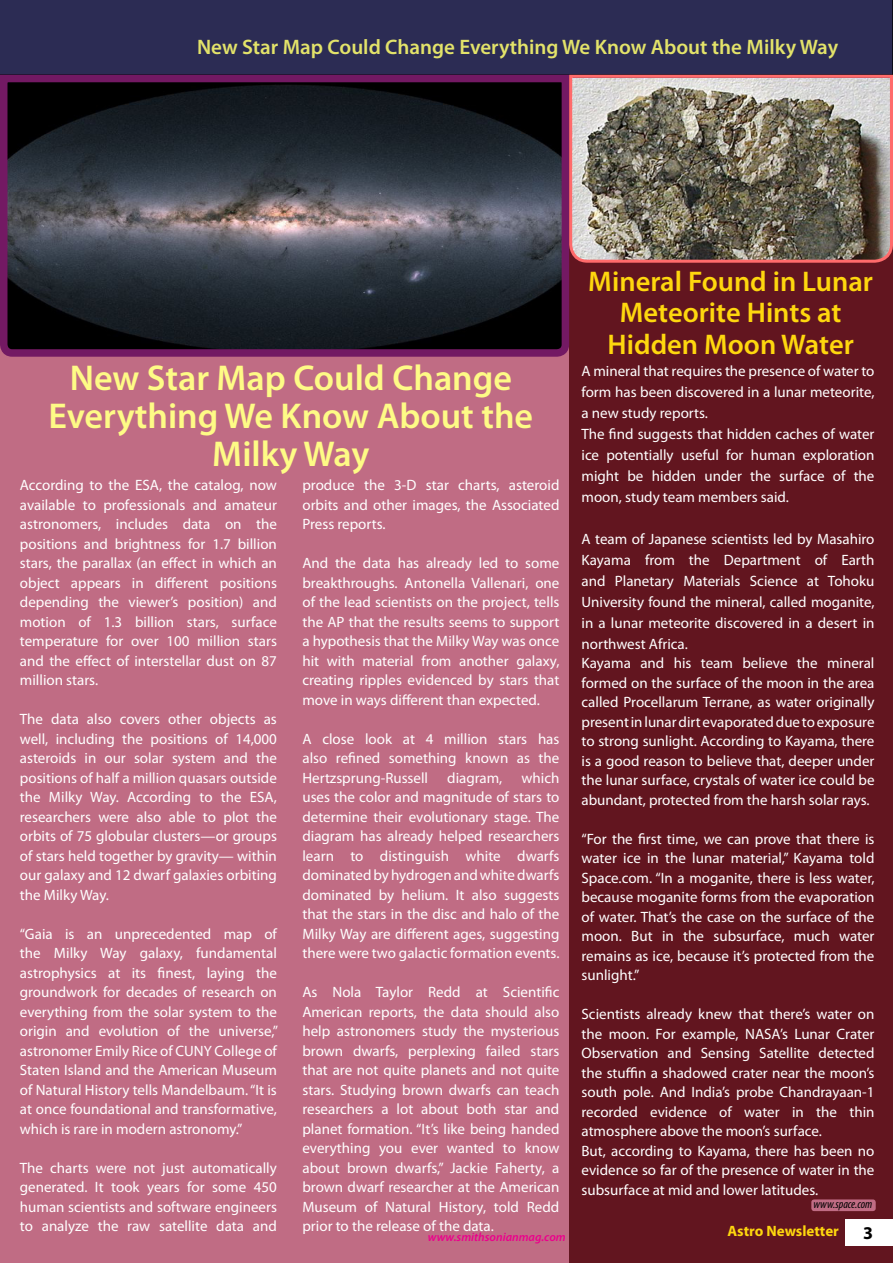
<style>
.page{position:relative;width:893px;height:1263px;background:#fff}
.page>*{position:absolute;margin:0;border:0;box-sizing:border-box;transform-origin:0 0}
.t1{font:600 36px/37.5px "Myriad Pro";color:#fefb86;text-align:center}
.t2{font:600 28.5px/31.5px "Myriad Pro";color:#fed70e;text-align:center}
.t3{font:600 21px "Myriad Pro";color:#e3e36a}
.t4{font:700 18px "Myriad Pro";color:#000}
.t5{font:15px/19.5px "Myriad Pro";color:#fff;text-align:justify}
.t6{font:700 15px "Myriad Pro";color:#fed70e}
.t7{font:italic 600 12px "Myriad Pro";color:#ec008c}
.t8{font:italic condensed 12px "Myriad Pro";color:#000}
</style>
<div class="page">
<div style="left:0;top:75px;width:579px;height:1188px;background:#c06c84"></div>
<div style="left:569px;top:73px;width:324px;height:1190px;background:#62151f"></div>
<div style="left:0;top:0;width:893px;height:73px;background:#2c2c54"></div>
<div style="left:846px;top:1219px;width:47px;height:26px;background:#fff"></div>
<div style="left:811px;top:1199px;width:65px;height:12px;background:#c06c84;border-radius:3px"></div>
<svg style="left:0;top:71px;width:573px;height:286px;background:#332f3c"></svg>
<img style="left:568px;top:73px;width:325px;height:191px">
<h3 class="t3" style="left:197px;top:34px;width:643px">New Star Map Could Change Everything We Know About the Milky Way</h3>
<h2 class="t2" style="left:588px;top:265px;width:286px">Mineral Found in Lunar<br>Meteorite Hints at<br>Hidden Moon Water</h2>
<h1 class="t1" style="left:49px;top:359px;width:486px">New Star Map Could Change<br>Everything We Know About the<br>Milky Way</h1>
<p class="t5" style="left:581px;top:360px;width:294px;line-height:21px;text-align:left">A mineral that requires the presence of water to form has been discovered in a lunar meteorite, a new study reports.<br>The find suggests that hidden caches of water ice potentially useful for human exploration might be hidden under the surface of the moon, study team members said.</p>
<p class="t5" style="left:581px;top:528px;width:295px;line-height:21px">A team of Japanese scientists led by Masahiro Kayama from the Department of Earth and Planetary Materials Science at Tohoku University found the mineral, called moganite, in a lunar meteorite discovered in a desert in northwest Africa.</p>
<p class="t5" style="left:581px;top:653px;width:295px">Kayama and his team believe the mineral formed on the surface of the moon in the area called Procellarum Terrane, as water originally present in lunar dirt evaporated due to exposure to strong sunlight. According to Kayama, there is a good reason to believe that, deeper under the lunar surface, crystals of water ice could be abundant, protected from the harsh solar rays.</p>
<p class="t5" style="left:581px;top:828px;width:295px">“For the first time, we can prove that there is water ice in the lunar material,” Kayama told Space.com. “In a moganite, there is less water, because moganite forms from the evaporation of water. That’s the case on the surface of the moon. But in the subsurface, much water remains as ice, because it’s protected from the sunlight.”</p>
<p class="t5" style="left:581px;top:1004px;width:294px;text-align:left">Scientists already knew that there’s water on the moon. For example, NASA’s Lunar Crater Observation and Sensing Satellite detected the stuffin a shadowed crater near the moon’s south pole. And India’s probe Chandrayaan-1 recorded evidence of water in the thin atmosphere above the moon’s surface.<br>But, according to Kayama, there has been no evidence so far of the presence of water in the subsurface at mid and lower latitudes.</p>
<p class="t5" style="left:302px;top:475px;width:259px">produce the 3-D star charts, asteroid orbits and other images, the Associated Press reports.</p>
<p class="t5" style="left:302px;top:553px;width:259px">And the data has already led to some breakthroughs. Antonella Vallenari, one of the lead scientists on the project, tells the AP that the results seems to support a hypothesis that the Milky Way was once hit with material from another galaxy, creating ripples evidenced by stars that move in ways different than expected.</p>
<p class="t5" style="left:302px;top:729px;width:259px">A close look at 4 million stars has also refined something known as the Hertzsprung-Russell</p>
<p class="t5" style="left:20px;top:475px;width:259px">According to the ESA, the catalog, now available to professionals and amateur astronomers, includes data on the positions and brightness for 1.7 billion stars, the parallax (an effect in which an object appears in different positions depending the viewer’s position) and motion of 1.3 billion stars, surface temperature for over 100 million stars and the effect of interstellar dust on 87 million stars.</p>
<p class="t5" style="left:20px;top:709px;width:259px">The data also covers other objects as well, including the positions of 14,000 asteroids in our solar system and the positions of half a million quasars outside the Milky Way. According to the ESA, researchers were also able to plot the orbits of 75 globular clusters—or groups of stars held together by gravity— within our galaxy and 12 dwarf galaxies orbiting the Milky Way.</p>
<p class="t5" style="left:20px;top:924px;width:260px">“Gaia is an unprecedented map of the Milky Way galaxy, fundamental astrophysics at its finest, laying the groundwork for decades of research on everything from the solar system to the origin and evolution of the universe,” astronomer Emily Rice of CUNY College of Staten Island and the American Museum of Natural History tells Mandelbaum. “It is at once foundational and transformative, which is rare in modern astronomy.”</p>
<p class="t5" style="left:20px;top:1158px;width:259px">The charts were not just automatically generated. It took years for some 450 human scientists and software engineers to analyze the raw satellite data and</p>
<p class="t5" style="left:302px;top:768px;width:259px;text-indent:219px">which uses the color and magnitude of stars to determine their evolutionary stage. The diagram has already helped researchers learn to distinguish white dwarfs dominated by hydrogen and white dwarfs dominated by helium. It also suggests that the stars in the disc and halo of the Milky Way are different ages, suggesting there were two galactic formation events.</p>
<p class="t5" style="left:302px;top:982px;width:259px">As Nola Taylor Redd at Scientific American reports, the data should also help astronomers study the mysterious brown dwarfs, perplexing failed stars that are not quite planets and not quite stars. Studying brown dwarfs can teach researchers a lot about both star and planet formation. “It’s like being handed everything you ever wanted to know about brown dwarfs,” Jackie Faherty, a brown dwarf researcher at the American Museum of Natural History, told Redd prior to the release of the data.</p>
<p class="t5" style="left:447px;top:768px;width:57px">diagram,</p>
<p class="t8" style="left:813px;top:1197px;width:60px">www.space.com</p>
<p class="t6" style="left:727px;top:1221px;width:113px">Astro Newsletter</p>
<p class="t4" style="left:863px;top:1221px;width:11px">3</p>
<p class="t7" style="left:428px;top:1229px;width:139px">www.smithsonianmag.com</p>
</div>
